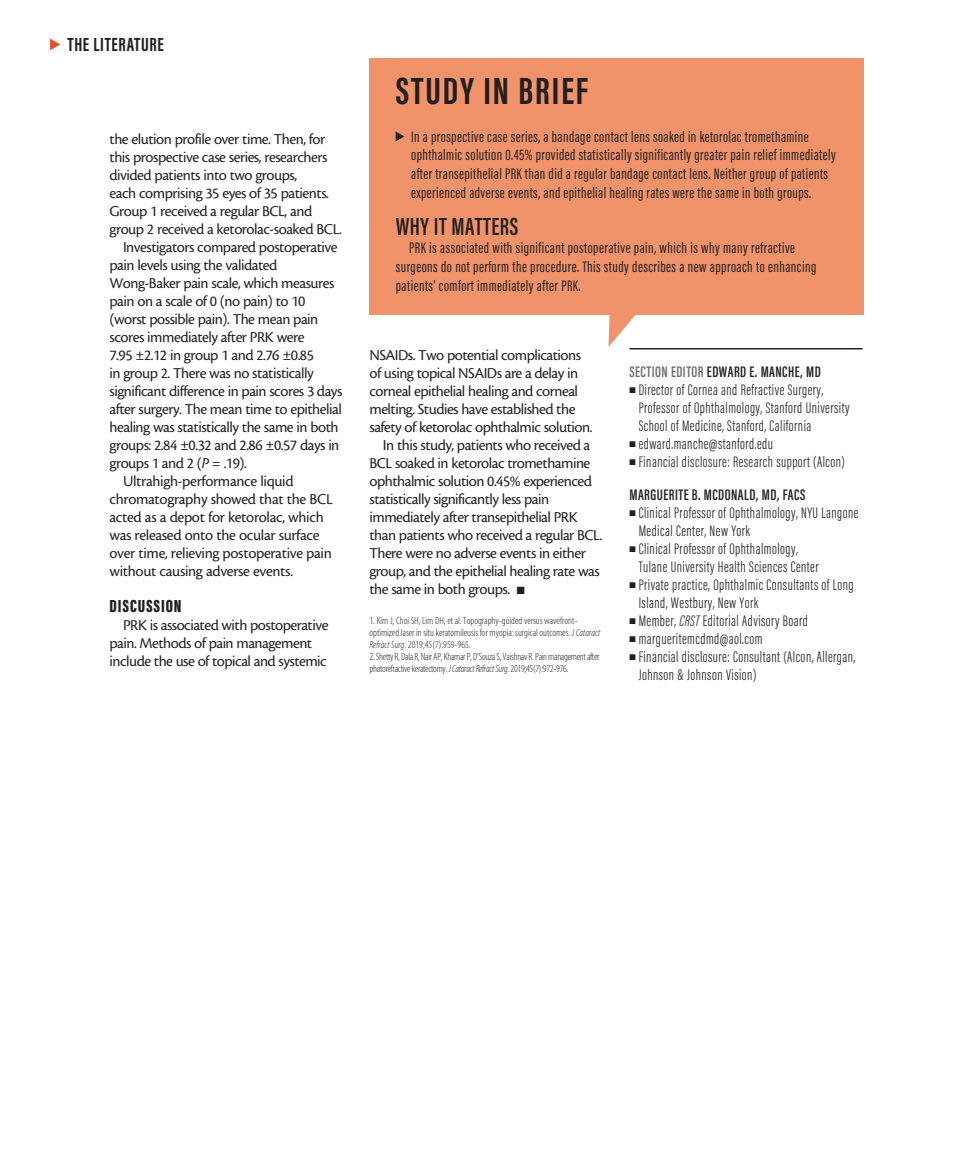
<style>
.page{position:relative;width:972px;height:1161px;background:#fff}
.page>*{position:absolute;margin:0;border:0;box-sizing:border-box;transform-origin:0 0}
.study_in_brief_heade{font:700 39px "Acumin Pro Extra Cond";letter-spacing:.05em;color:#231f20}
.study_in_brief_subhe{font:600 25.5px "Acumin Pro Extra Cond";letter-spacing:.02em;color:#231f20}
.t1{font:700 19.5px "Acumin Pro Extra Cond";letter-spacing:.035em;color:#231f20}
.subhead_alternate{font:900 18px "Acumin Pro Extra Cond";letter-spacing:.05em;color:#231f20}
.body{font:15.75px/18px "Cronos MM 408 10";letter-spacing:-.03em;color:#231f20}
.bio_info{font:300 15.75px/18px "Acumin Pro Extra Cond";letter-spacing:.03em;color:#231f20}
.study_in_brief_body{font:15.75px/18.8px "Acumin Pro Extra Cond";letter-spacing:.025em;color:#231f20}
.bio_name{font:600 15.75px "Acumin Pro Extra Cond";letter-spacing:.03em;color:#231f20}
.bio_name_no_line{font:600 15.75px "Acumin Pro Extra Cond";letter-spacing:.03em;color:#231f20}
.footnote{font:10.5px/12px "Myriad MM 215 300";color:#231f20}
.footnote-2{font:10.5px/12px "Myriad MM 215 300";letter-spacing:-.025em;color:#231f20}
.s1{font-family:"Cronos MM It 408 10"}
.s2{font-family:"Myriad MM It 215 300"}
.s3{color:#6c6d70}
.s4{font-style:italic}
</style>
<div class="page">
<hr style="left:630px;top:348px;width:232px;height:2px;background:#231f20">
<div style="left:369px;top:58px;width:495px;height:256px;background:#f0936a"></div>
<svg style="left:609px;top:267px;width:67px;height:80px"></svg>
<svg style="left:396px;top:131px;width:9px;height:10px"></svg>
<p class="t1" style="left:67px;top:32px;width:98px">THE LITERATURE</p>
<p class="body" style="left:110px;top:130px;width:234px">the elution profile over time. Then, for this prospective case series, researchers divided patients into two groups,<br>each comprising 35 eyes of 35 patients.<br>Group 1 received a regular BCL, and group 2 received a ketorolac-soaked BCL.</p>
<p class="body" style="left:110px;top:238px;width:234px;text-indent:14px">Investigators compared postoperative pain levels using the validated Wong-Baker pain scale, which measures pain on a scale of 0 (no pain) to 10 (worst possible pain). The mean pain scores immediately after PRK were<br>7.95 ±2.12 in group 1 and 2.76 ±0.85<br>in group 2. There was no statistically significant difference in pain scores 3 days after surgery. The mean time to epithelial healing was statistically the same in both groups: 2.84 ±0.32 and 2.86 ±0.57 days in groups 1 and 2 (<span class="s1">P</span> = .19).</p>
<p class="body" style="left:110px;top:472px;width:225px;text-indent:14px">Ultrahigh-performance liquid chromatography showed that the BCL acted as a depot for ketorolac, which was released onto the ocular surface over time, relieving postoperative pain without causing adverse events.</p>
<p class="subhead_alternate" style="left:110px;top:595px;width:74px">DISCUSSION</p>
<p class="body" style="left:110px;top:616px;width:221px;text-indent:14px">PRK is associated with postoperative pain. Methods of pain management include the use of topical and systemic</p>
<p class="study_in_brief_heade" style="left:396px;top:67px;width:194px">STUDY IN BRIEF</p>
<p class="study_in_brief_body" style="left:411px;top:127px;width:426px">In a prospective case series, a bandage contact lens soaked in ketorolac tromethamine ophthalmic solution 0.45% provided statistically significantly greater pain relief immediately after transepithelial PRK than did a regular bandage contact lens. Neither group of patients experienced adverse events, and epithelial healing rates were the same in both groups.</p>
<p class="study_in_brief_subhe" style="left:396px;top:210px;width:124px">WHY IT MATTERS</p>
<p class="study_in_brief_body" style="left:396px;top:239px;width:422px;text-indent:14px">PRK is associated with significant postoperative pain, which is why many refractive surgeons do not perform the procedure. This study describes a new approach to enhancing patients’ comfort immediately after PRK.</p>
<p class="body" style="left:369px;top:346px;width:224px">NSAIDs. Two potential complications of using topical NSAIDs are a delay in corneal epithelial healing and corneal melting. Studies have established the safety of ketorolac ophthalmic solution.</p>
<p class="body" style="left:369px;top:436px;width:234px;text-indent:14px">In this study, patients who received a BCL soaked in ketorolac tromethamine ophthalmic solution 0.45% experienced statistically significantly less pain immediately after transepithelial PRK than patients who received a regular BCL.<br>There were no adverse events in either group, and the epithelial healing rate was the same in both groups. ■</p>
<p class="footnote" style="left:369px;top:615px;width:232px">1. Kim J, Choi SH, Lim DH, et al. Topography-guided versus wavefront&shy;optimized laser in situ keratomileusis for myopia: surgical outcomes. <span class="s2">J Cataract<br>Refract Surg</span>. 2019;45(7):959-965.</p>
<p class="footnote-2" style="left:369px;top:651px;width:232px">2. Shetty R, Dala R, Nair AP, Khamar P, D’Souza S, Vaishnav R. Pain management after photorefractive keratectomy. <span class="s2">J Cataract Refract Surg</span>. 2019;45(7):972-976.</p>
<p class="bio_name" style="left:630px;top:362px;width:193px"><span class="s3">SECTION EDITOR</span> EDWARD E. MANCHE, MD</p>
<p class="bio_info" style="left:639px;top:380px;width:212px;text-indent:-9px">■ Director of Cornea and Refractive Surgery,<br>Professor of Ophthalmology, Stanford University<br>School of Medicine, Stanford, California</p>
<p class="bio_info" style="left:630px;top:434px;width:145px">■ edward.manche@stanford.edu</p>
<p class="bio_info" style="left:630px;top:452px;width:217px">■ Financial disclosure: Research support (Alcon)</p>
<p class="bio_name_no_line" style="left:630px;top:485px;width:177px">MARGUERITE B. MCDONALD, MD, FACS</p>
<p class="bio_info" style="left:639px;top:503px;width:221px;text-indent:-9px">■ Clinical Professor of Ophthalmology, NYU Langone<br>Medical Center, New York</p>
<p class="bio_info" style="left:639px;top:539px;width:182px;text-indent:-9px">■ Clinical Professor of Ophthalmology,<br>Tulane University Health Sciences Center</p>
<p class="bio_info" style="left:639px;top:575px;width:217px;text-indent:-9px">■ Private practice, Ophthalmic Consultants of Long<br>Island, Westbury, New York</p>
<p class="bio_info" style="left:630px;top:611px;width:180px">■ Member, <span class="s4">CRST</span> Editorial Advisory Board</p>
<p class="bio_info" style="left:630px;top:629px;width:135px">■ margueritemcdmd@aol.com</p>
<p class="bio_info" style="left:639px;top:647px;width:218px;text-indent:-9px">■ Financial disclosure: Consultant (Alcon, Allergan,<br>Johnson &amp; Johnson Vision)</p>
</div>
